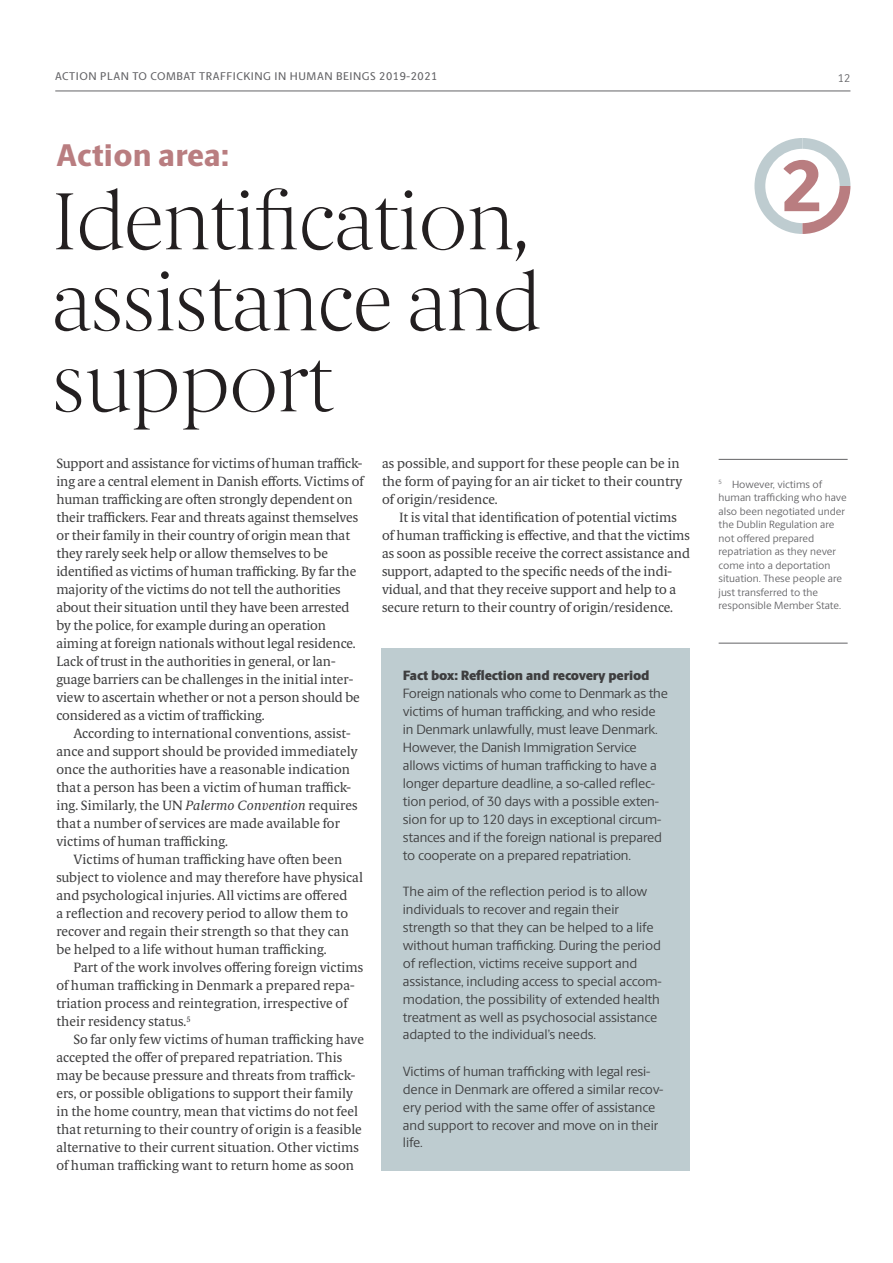
<style>
.page{position:relative;width:893px;height:1263px;background:#fff}
.page>*{position:absolute;margin:0;border:0;box-sizing:border-box;transform-origin:0 0}
.t1{font:200 81px/81px "Berlingske Serif Text";letter-spacing:-.015em;color:#231f20}
.t2{font:800 73.05px "Berlingske Sans";color:#b97d80}
.t3{font:800 31.5px "Berlingske Sans";letter-spacing:.01em;color:#b97d80}
.t4{font:13.5px/18px "Berlingske Text";letter-spacing:-.005em;color:#3e3e3f}
.t5{font:13.5px/18px "Berlingske Sans";letter-spacing:-.015em;color:#3e3e3f}
.t6{font:900 13.5px "Berlingske Sans";letter-spacing:-.01em;color:#3e3e3f}
.t7{font:500 11.25px "Berlingske Sans";letter-spacing:.05em;color:#636366}
.t8{font:11.25px "Berlingske Sans";color:#636366}
.t9{font:10.5px/13.5px "Berlingske Sans";color:#636366}
.s1{font-style:italic}
</style>
<div class="page">
<hr style="left:55px;top:91px;width:795px;height:1px;background:#636366">
<div style="left:382px;top:648px;width:308px;height:522px;background:#beccd0"></div>
<hr style="left:719px;top:459px;width:129px;height:1px;background:#636366">
<hr style="left:719px;top:643px;width:129px;height:1px;background:#636366">
<hr style="left:892px;top:0;width:1px;height:1263px;background:#b97d80">
<svg style="left:754px;top:138px;width:96px;height:96px"></svg>
<div style="left:765px;top:149px;width:75px;height:74px;background:#fff;border-radius:50%"></div>
<p class="t7" style="left:55px;top:69px;width:384px">ACTION PLAN TO COMBAT TRAFFICKING IN HUMAN BEINGS 2019-2021</p>
<p class="t8" style="left:838px;top:70px;width:14px">12</p>
<h3 class="t3" style="left:56px;top:136px;width:174px">Action area:</h3>
<h1 class="t1" style="left:52px;top:177px;width:490px">Identification, assistance and support</h1>
<p class="t4" style="left:56px;top:454px;width:309px">Support and assistance for victims of human traffick&shy;ing are a central element in Danish efforts. Victims of human trafficking are often strongly dependent on their traffickers. Fear and threats against themselves or their family in their country of origin mean that they rarely seek help or allow themselves to be identified as victims of human trafficking. By far the majority of the victims do not tell the authorities about their situation until they have been arrested by the police, for example during an operation aiming at foreign nationals without legal residence.<br>Lack of trust in the authorities in general, or lan&shy;guage barriers can be challenges in the initial inter&shy;view to ascertain whether or not a person should be considered as a victim of trafficking.</p>
<p class="t4" style="left:56px;top:724px;width:303px;text-indent:17px">According to international conventions, assist&shy;ance and support should be provided immediately once the authorities have a reasonable indication that a person has been a victim of human traffick&shy;ing. Similarly, the UN <span class="s1">Palermo Convention</span> requires that a number of services are made available for victims of human trafficking.</p>
<p class="t4" style="left:56px;top:850px;width:308px;text-indent:17px">Victims of human trafficking have often been subject to violence and may therefore have physical and psychological injuries. All victims are offered<br>a reflection and recovery period to allow them to recover and regain their strength so that they can be helped to a life without human trafficking.</p>
<p class="t4" style="left:56px;top:958px;width:309px;text-indent:17px">Part of the work involves offering foreign victims of human trafficking in Denmark a prepared repa&shy;triation process and reintegration, irrespective of their residency status.<sup>5</sup></p>
<p class="t4" style="left:56px;top:1030px;width:309px;text-indent:17px">So far only few victims of human trafficking have accepted the offer of prepared repatriation. This may be because pressure and threats from traffick&shy;ers, or possible obligations to support their family in the home country, mean that victims do not feel that returning to their country of origin is a feasible alternative to their current situation. Other victims of human trafficking want to return home as soon</p>
<p class="t4" style="left:382px;top:454px;width:302px">as possible, and support for these people can be in the form of paying for an air ticket to their country of origin/residence.</p>
<p class="t4" style="left:382px;top:508px;width:309px;text-indent:17px">It is vital that identification of potential victims of human trafficking is effective, and that the victims as soon as possible receive the correct assistance and support, adapted to the specific needs of the indi&shy;vidual, and that they receive support and help to a secure return to their country of origin/residence.</p>
<p class="t6" style="left:403px;top:665px;width:248px">Fact box: Reflection and recovery period</p>
<p class="t5" style="left:403px;top:683px;width:266px">Foreign nationals who come to Denmark as the victims of human trafficking, and who reside in Denmark unlawfully, must leave Denmark.<br>However, the Danish Immigration Service allows victims of human trafficking to have a longer departure deadline, a so-called reflec&shy;tion period, of 30 days with a possible exten&shy;sion for up to 120 days in exceptional circum&shy;stances and if the foreign national is prepared to cooperate on a prepared repatriation.</p>
<p class="t5" style="left:403px;top:881px;width:260px">The aim of the reflection period is to allow individuals to recover and regain their strength so that they can be helped to a life without human trafficking. During the period of reflection, victims receive support and assistance, including access to special accom&shy;modation, the possibility of extended health treatment as well as psychosocial assistance adapted to the individual’s needs.</p>
<p class="t5" style="left:403px;top:1061px;width:262px">Victims of human trafficking with legal resi&shy;dence in Denmark are offered a similar recov&shy;ery period with the same offer of assistance and support to recover and move on in their life.</p>
<h2 class="t2" style="left:780px;top:141px;width:46px">2</h2>
<p class="t9" style="left:719px;top:477px;width:130px"><sup>5</sup> However, victims of human trafficking who have also been negotiated under the Dublin Regulation are not offered prepared repatriation as they never come into a deportation situation. These people are just transferred to the responsible Member State.</p>
</div>
